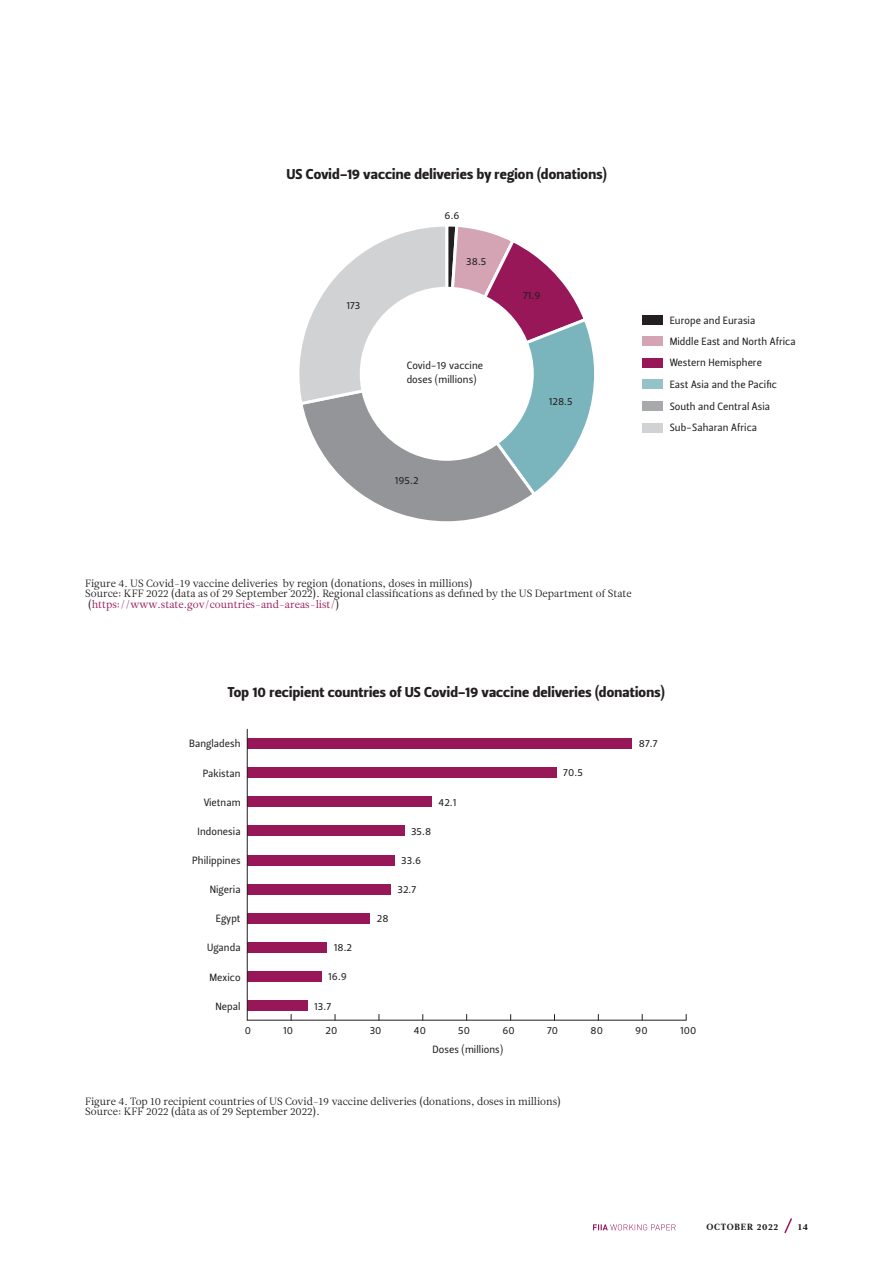
<style>
.page{position:relative;width:893px;height:1263px;background:#fff}
.page>*{position:absolute;margin:0;border:0;box-sizing:border-box;transform-origin:0 0}
.t1{font:14.25px "Leitura Sans Grot 4";letter-spacing:.015em;color:#231f20}
.t2{font:10.5px/10.5px "Leitura News Roman 1";color:#231f20}
.t3{font:10.5px/21.3px "Leitura Sans Grot 2";letter-spacing:.005em;color:#231f20}
.t4{font:9px "Leitura News Roman 4";letter-spacing:.08em;color:#231f20}
.s1{color:#971758}
</style>
<div class="page">
<div style="left:643px;top:423px;width:20px;height:9px;background:#d1d2d4"></div>
<div style="left:643px;top:401px;width:20px;height:10px;background:#a8a9ad"></div>
<div style="left:642px;top:379px;width:20px;height:10px;background:#93c2c8"></div>
<div style="left:642px;top:358px;width:20px;height:9px;background:#971758"></div>
<div style="left:642px;top:336px;width:20px;height:10px;background:#d4a4b5"></div>
<div style="left:642px;top:315px;width:20px;height:10px;background:#231f20"></div>
<svg style="left:593px;top:1224px;width:83px;height:6px"></svg>
<svg style="left:299px;top:226px;width:296px;height:296px"></svg>
<div style="left:360px;top:287px;width:174px;height:174px;background:#fff;border-radius:50%"></div>
<div style="left:247px;top:1001px;width:61px;height:10px;background:#971758"></div>
<div style="left:247px;top:971px;width:75px;height:11px;background:#971758"></div>
<div style="left:247px;top:942px;width:80px;height:11px;background:#971758"></div>
<div style="left:247px;top:913px;width:123px;height:10px;background:#971758"></div>
<div style="left:247px;top:884px;width:144px;height:10px;background:#971758"></div>
<div style="left:247px;top:855px;width:148px;height:10px;background:#971758"></div>
<div style="left:247px;top:826px;width:157px;height:10px;background:#971758"></div>
<div style="left:247px;top:797px;width:185px;height:10px;background:#971758"></div>
<div style="left:247px;top:767px;width:310px;height:11px;background:#971758"></div>
<div style="left:247px;top:738px;width:385px;height:11px;background:#971758"></div>
<hr style="left:247px;top:729px;width:1px;height:291px;background:#231f20">
<hr style="left:247px;top:1020px;width:439px;height:1px;background:#231f20">
<svg style="left:784px;top:1218px;width:8px;height:16px"></svg>
<p class="t1" style="left:287px;top:169px;width:321px">US Covid-19 vaccine deliveries by region (donations)</p>
<p class="t3" style="left:445px;top:206px;width:17px">6.6</p>
<p class="t3" style="left:466px;top:252px;width:22px">38.5</p>
<p class="t3" style="left:523px;top:286px;width:19px">71.9</p>
<p class="t3" style="left:346px;top:296px;width:16px">173</p>
<p class="t3" style="left:407px;top:360px;width:78px;line-height:14.2px">Covid-19 vaccine doses (millions)</p>
<p class="t3" style="left:395px;top:472px;width:25px">195.2</p>
<p class="t3" style="left:549px;top:392px;width:25px">128.5</p>
<p class="t2" style="left:85px;top:578px;width:548px">Figure 4. US Covid-19 vaccine deliveries by region (donations, doses in millions)<br>Source: KFF 2022 (data as of 29 September 2022). Regional classifcations as defned by the US Department of State (<span class="s1">https://www.state.gov/countries-and-areas-list/</span>)</p>
<p class="t3" style="left:670px;top:311px;width:127px">Europe and Eurasia<br>Middle East and North Africa<br>Western Hemisphere<br>East Asia and the Pacifc</p>
<p class="t3" style="left:670px;top:397px;width:102px">South and Central Asia<br>Sub-Saharan Africa</p>
<p class="t1" style="left:228px;top:687px;width:438px">Top 10 recipient countries of US Covid-19 vaccine deliveries (donations)</p>
<p class="t3" style="left:189px;top:734px;width:53px">Bangladesh</p>
<p class="t3" style="left:203px;top:764px;width:39px">Pakistan</p>
<p class="t3" style="left:204px;top:793px;width:38px">Vietnam</p>
<p class="t3" style="left:198px;top:822px;width:44px">Indonesia</p>
<p class="t3" style="left:192px;top:851px;width:50px">Philippines</p>
<p class="t3" style="left:210px;top:880px;width:32px">Nigeria</p>
<p class="t3" style="left:216px;top:909px;width:26px">Egypt</p>
<p class="t3" style="left:207px;top:938px;width:35px">Uganda</p>
<p class="t3" style="left:209px;top:968px;width:33px">Mexico</p>
<p class="t3" style="left:215px;top:997px;width:27px">Nepal</p>
<p class="t3" style="left:245px;top:1021px;width:8px">0</p>
<p class="t3" style="left:283px;top:1021px;width:11px">10</p>
<p class="t3" style="left:325px;top:1021px;width:13px">20</p>
<p class="t3" style="left:370px;top:1021px;width:13px">30</p>
<p class="t3" style="left:414px;top:1021px;width:14px">40</p>
<p class="t3" style="left:458px;top:1021px;width:13px">50</p>
<p class="t3" style="left:502px;top:1021px;width:14px">60</p>
<p class="t3" style="left:547px;top:1021px;width:13px">70</p>
<p class="t3" style="left:590px;top:1021px;width:14px">80</p>
<p class="t3" style="left:635px;top:1021px;width:14px">90</p>
<p class="t3" style="left:680px;top:1021px;width:18px">100</p>
<p class="t3" style="left:639px;top:734px;width:20px">87.7</p>
<p class="t3" style="left:563px;top:763px;width:21px">70.5</p>
<p class="t3" style="left:438px;top:793px;width:19px">42.1</p>
<p class="t3" style="left:411px;top:822px;width:22px">35.8</p>
<p class="t3" style="left:401px;top:851px;width:22px">33.6</p>
<p class="t3" style="left:397px;top:880px;width:20px">32.7</p>
<p class="t3" style="left:377px;top:909px;width:13px">28</p>
<p class="t3" style="left:334px;top:938px;width:20px">18.2</p>
<p class="t3" style="left:328px;top:967px;width:20px">16.9</p>
<p class="t3" style="left:314px;top:997px;width:18px">13.7</p>
<p class="t3" style="left:433px;top:1040px;width:72px">Doses (millions)</p>
<p class="t2" style="left:85px;top:1096px;width:477px">Figure 4. Top 10 recipient countries of US Covid-19 vaccine deliveries (donations, doses in millions)<br>Source: KFF 2022 (data as of 29 September 2022).</p>
<p class="t4" style="left:706px;top:1221px;width:73px">OCTOBER 2022</p>
<p class="t4" style="left:798px;top:1221px;width:11px">14</p>
</div>
